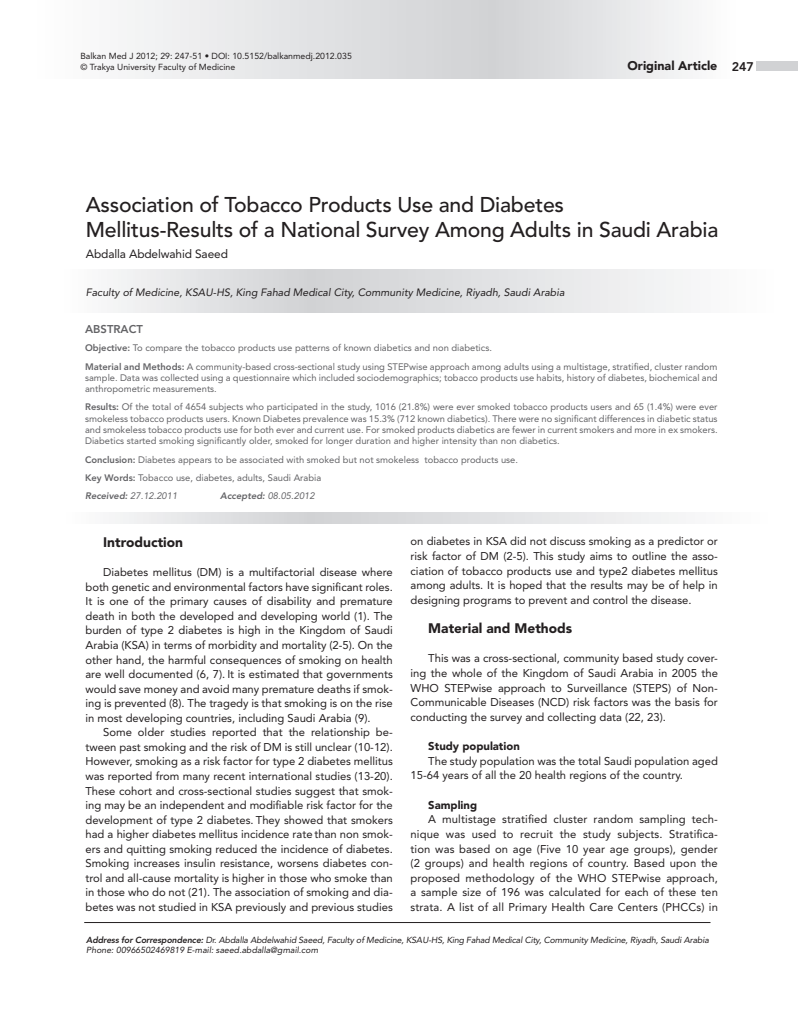
<style>
.page{position:relative;width:798px;height:1028px;background:#fff}
.page>*{position:absolute;margin:0;border:0;box-sizing:border-box;transform-origin:0 0}
.t1{font:500 21.25px "Avenir LT Std";letter-spacing:-.01em;color:#231f20}
.t2{font:900 13.75px "Avenir LT Std";color:#231f20}
.t3{font:900 12.5px "Avenir LT Std";color:#231f20}
.t4{font:800 12.5px "Avenir LT Std";color:#231f20}
.t5{font:11.88px "Avenir LT Std";letter-spacing:-.01em;color:#231f20}
.t6{font:11.25px/14.5px "Avenir LT Std";color:#231f20;text-align:justify}
.t7{font:900 11.25px "Avenir LT Std";color:#231f20}
.t8{font:800 11.25px "Avenir LT Std";color:#636366}
.t9{font:italic 10.62px "Avenir LT Std";color:#231f20}
.t10{font:9.38px/11.2px "Avenir LT Std";color:#636366;text-align:justify}
.t11{font:italic 9.38px "Avenir LT Std";color:#636366}
.t12{font:italic 8.75px "Avenir LT Std";letter-spacing:-.015em;color:#231f20}
.t13{font:8.75px "Avenir LT Std";color:#231f20}
.s1{font-weight:800}
</style>
<div class="page">
<hr style="left:84px;top:922px;width:626px;height:1px;background:#231f20">
<svg style="left:127px;top:0;width:561px;height:79px"></svg>
<div style="left:755px;top:62px;width:42px;height:9px;background:#d1d2d4"></div>
<svg style="left:113px;top:269px;width:570px;height:44px"></svg>
<svg style="left:115px;top:513px;width:563px;height:10px"></svg>
<p class="t13" style="left:80px;top:51px;width:273px">Balkan Med J 2012; 29: 247-51 • DOI: 10.5152/balkanmedj.2012.035</p>
<p class="t13" style="left:80px;top:62px;width:156px">© Trakya University Faculty of Medicine</p>
<p class="t3" style="left:627px;top:58px;width:91px">Original Article</p>
<p class="t4" style="left:731px;top:59px;width:24px">247</p>
<p class="t1" style="left:86px;top:191px;width:479px">Association of Tobacco Products Use and Diabetes</p>
<p class="t1" style="left:86px;top:216px;width:634px">Mellitus-Results of a National Survey Among Adults in Saudi Arabia</p>
<p class="t5" style="left:86px;top:246px;width:143px">Abdalla Abdelwahid Saeed</p>
<p class="t9" style="left:86px;top:286px;width:480px">Faculty of Medicine, KSAU-HS, King Fahad Medical City, Community Medicine, Riyadh, Saudi Arabia</p>
<p class="t8" style="left:85px;top:322px;width:59px">ABSTRACT</p>
<p class="t10" style="left:85px;top:342px;width:408px"><span class="s1">Objective:</span> To compare the tobacco products use patterns of known diabetics and non diabetics.</p>
<p class="t10" style="left:85px;top:361px;width:633px"><span class="s1">Material and Methods:</span> A community-based cross-sectional study using STEPwise approach among adults using a multistage, stratified, cluster random sample. Data was collected using a questionnaire which included sociodemographics; tobacco products use habits, history of diabetes, biochemical and anthropometric measurements.</p>
<p class="t10" style="left:85px;top:401px;width:633px"><span class="s1">Results:</span> Of the total of 4654 subjects who participated in the study, 1016 (21.8%) were ever smoked tobacco products users and 65 (1.4%) were ever smokeless tobacco products users. Known Diabetes prevalence was 15.3% (712 known diabetics). There were no significant differences in diabetic status and smokeless tobacco products use for both ever and current use. For smoked products diabetics are fewer in current smokers and more in ex smokers.<br>Diabetics started smoking significantly older, smoked for longer duration and higher intensity than non diabetics.</p>
<p class="t10" style="left:85px;top:453px;width:434px"><span class="s1">Conclusion:</span> Diabetes appears to be associated with smoked but not smokeless tobacco products use.</p>
<p class="t10" style="left:85px;top:472px;width:238px"><span class="s1">Key Words:</span> Tobacco use, diabetes, adults, Saudi Arabia</p>
<p class="t11" style="left:85px;top:490px;width:94px"><span class="s1">Received:</span> 27.12.2011</p>
<p class="t11" style="left:220px;top:490px;width:96px"><span class="s1">Accepted:</span> 08.05.2012</p>
<p class="t2" style="left:103px;top:534px;width:81px">Introduction</p>
<p class="t6" style="left:85px;top:565px;width:309px;text-indent:18px">Diabetes mellitus (DM) is a multifactorial disease where both genetic and environmental factors have significant roles.<br>It is one of the primary causes of disability and premature death in both the developed and developing world (1). The burden of type 2 diabetes is high in the Kingdom of Saudi Arabia (KSA) in terms of morbidity and mortality (2-5). On the other hand, the harmful consequences of smoking on health are well documented (6, 7). It is estimated that governments would save money and avoid many premature deaths if smok&shy;ing is prevented (8). The tragedy is that smoking is on the rise in most developing countries, including Saudi Arabia (9).</p>
<p class="t6" style="left:85px;top:725px;width:309px;text-indent:18px">Some older studies reported that the relationship be&shy;tween past smoking and the risk of DM is still unclear (10-12).<br>However, smoking as a risk factor for type 2 diabetes mellitus was reported from many recent international studies (13-20).<br>These cohort and cross-sectional studies suggest that smok&shy;ing may be an independent and modifiable risk factor for the development of type 2 diabetes. They showed that smokers had a higher diabetes mellitus incidence rate than non smok&shy;ers and quitting smoking reduced the incidence of diabetes.<br>Smoking increases insulin resistance, worsens diabetes con&shy;trol and all-cause mortality is higher in those who smoke than in those who do not (21). The association of smoking and dia&shy;betes was not studied in KSA previously and previous studies</p>
<p class="t6" style="left:410px;top:534px;width:309px">on diabetes in KSA did not discuss smoking as a predictor or risk factor of DM (2-5). This study aims to outline the asso&shy;ciation of tobacco products use and type2 diabetes mellitus among adults. It is hoped that the results may be of help in designing programs to prevent and control the disease.</p>
<p class="t2" style="left:428px;top:620px;width:145px">Material and Methods</p>
<p class="t6" style="left:410px;top:651px;width:309px;text-indent:18px">This was a cross-sectional, community based study cover&shy;ing the whole of the Kingdom of Saudi Arabia in 2005 the WHO STEPwise approach to Surveillance (STEPS) of Non-Communicable Diseases (NCD) risk factors was the basis for conducting the survey and collecting data (22, 23).</p>
<p class="t7" style="left:428px;top:739px;width:93px">Study population</p>
<p class="t6" style="left:410px;top:753px;width:309px;text-indent:18px">The study population was the total Saudi population aged<br>15-64 years of all the 20 health regions of the country.</p>
<p class="t7" style="left:428px;top:797px;width:50px">Sampling</p>
<p class="t6" style="left:410px;top:812px;width:309px;text-indent:18px">A multistage stratified cluster random sampling tech&shy;nique was used to recruit the study subjects. Stratifica&shy;tion was based on age (Five 10 year age groups), gender (2 groups) and health regions of country. Based upon the proposed methodology of the WHO STEPwise approach, a sample size of 196 was calculated for each of these ten strata. A list of all Primary Health Care Centers (PHCCs) in</p>
<p class="t12" style="left:86px;top:934px;width:624px"><span class="s1">Address for Correspondence:</span> Dr. Abdalla Abdelwahid Saeed, Faculty of Medicine, KSAU-HS, King Fahad Medical City, Community Medicine, Riyadh, Saudi Arabia</p>
<p class="t12" style="left:86px;top:945px;width:233px">Phone: 00966502469819 E-mail: saeed.abdalla@gmail.com</p>
</div>
